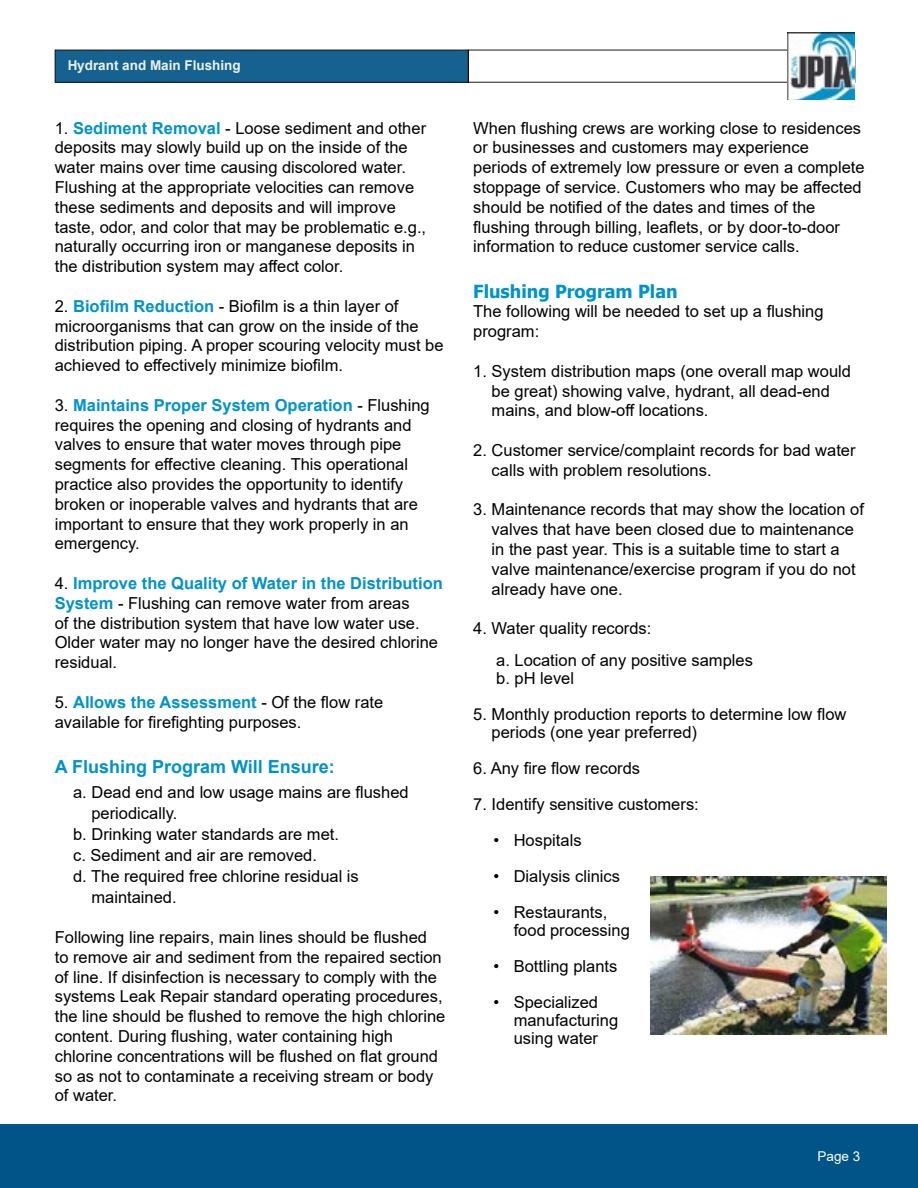
<style>
.page{position:relative;width:918px;height:1188px;background:#fff}
.page>*{position:absolute;margin:0;border:0;box-sizing:border-box;transform-origin:0 0}
.t1{font:700 18px "Arial";color:#0093c9}
.t2{font:700 18px "Tahoma";color:#0093c9}
.t3{font:16.5px/19.8px "Arial";color:#000}
.t4{font:700 13.5px "Arial";color:#fff}
.t5{font:13.5px "Arial";color:#fff}
.s1{font-weight:700;color:#0093c9}
</style>
<div class="page">
<div style="left:0;top:1124px;width:918px;height:64px;background:#005487"></div>
<div style="left:55px;top:50px;width:413px;height:32px;background:#156290"></div>
<div style="left:55px;top:50px;width:414px;height:33px;border:1px solid #000"></div>
<img style="left:788px;top:33px;width:67px;height:67px">
<img style="left:650px;top:877px;width:236px;height:157px">
<p class="t4" style="left:68px;top:55px;width:175px">Hydrant and Main Flushing</p>
<p class="t3" style="left:55px;top:118px;width:373px">1. <span class="s1">Sediment Removal</span> - Loose sediment and other deposits may slowly build up on the inside of the water mains over time causing discolored water.<br>Flushing at the appropriate velocities can remove these sediments and deposits and will improve taste, odor, and color that may be problematic e.g., naturally occurring iron or manganese deposits in the distribution system may affect color.</p>
<p class="t3" style="left:55px;top:296px;width:390px">2. <span class="s1">Biofilm Reduction</span> - Biofilm is a thin layer of microorganisms that can grow on the inside of the distribution piping. A proper scouring velocity must be achieved to effectively minimize biofilm.</p>
<p class="t3" style="left:55px;top:395px;width:377px">3. <span class="s1">Maintains Proper System Operation</span> - Flushing requires the opening and closing of hydrants and valves to ensure that water moves through pipe segments for effective cleaning. This operational practice also provides the opportunity to identify broken or inoperable valves and hydrants that are important to ensure that they work properly in an emergency.</p>
<p class="t3" style="left:55px;top:573px;width:390px">4. <span class="s1">Improve the Quality of Water in the Distribution System</span> - Flushing can remove water from areas<br>of the distribution system that have low water use.<br>Older water may no longer have the desired chlorine residual.</p>
<p class="t3" style="left:55px;top:692px;width:330px">5. <span class="s1">Allows the Assessment</span> - Of the flow rate available for firefighting purposes.</p>
<p class="t1" style="left:55px;top:754px;width:282px">A Flushing Program Will Ensure:</p>
<p class="t3" style="left:73px;top:783px;width:337px">a. Dead end and low usage mains are flushed</p>
<p class="t3" style="left:91px;top:804px;width:87px">periodically.</p>
<p class="t3" style="left:73px;top:825px;width:267px">b. Drinking water standards are met.</p>
<p class="t3" style="left:73px;top:846px;width:245px">c. Sediment and air are removed.</p>
<p class="t3" style="left:73px;top:867px;width:287px">d. The required free chlorine residual is</p>
<p class="t3" style="left:91px;top:888px;width:87px">maintained.</p>
<p class="t3" style="left:55px;top:927px;width:392px">Following line repairs, main lines should be flushed<br>to remove air and sediment from the repaired section of line. If disinfection is necessary to comply with the systems Leak Repair standard operating procedures, the line should be flushed to remove the high chlorine content. During flushing, water containing high chlorine concentrations will be flushed on flat ground so as not to contaminate a receiving stream or body of water.</p>
<p class="t3" style="left:473px;top:118px;width:393px">When flushing crews are working close to residences or businesses and customers may experience periods of extremely low pressure or even a complete stoppage of service. Customers who may be affected should be notified of the dates and times of the flushing through billing, leaflets, or by door-to-door information to reduce customer service calls.</p>
<p class="t2" style="left:473px;top:278px;width:206px">Flushing Program Plan</p>
<p class="t3" style="left:473px;top:302px;width:352px">The following will be needed to set up a flushing program:</p>
<p class="t3" style="left:492px;top:361px;width:361px;text-indent:-18px">1. System distribution maps (one overall map would be great) showing valve, hydrant, all dead-end mains, and blow-off locations.</p>
<p class="t3" style="left:492px;top:440px;width:366px;text-indent:-18px">2. Customer service/complaint records for bad water calls with problem resolutions.</p>
<p class="t3" style="left:492px;top:500px;width:374px;text-indent:-18px">3. Maintenance records that may show the location of valves that have been closed due to maintenance in the past year. This is a suitable time to start a valve maintenance/exercise program if you do not already have one.</p>
<p class="t3" style="left:496px;top:612px;width:258px;line-height:31.8px;text-indent:-23px">4. Water quality records:<br>a. Location of any positive samples</p>
<p class="t3" style="left:496px;top:668px;width:79px">b. pH level</p>
<p class="t3" style="left:492px;top:705px;width:356px;line-height:18px;text-indent:-18px">5. Monthly production reports to determine low flow periods (one year preferred)</p>
<p class="t3" style="left:473px;top:758px;width:168px">6. Any fire flow records</p>
<p class="t3" style="left:473px;top:794px;width:227px">7. Identify sensitive customers:</p>
<p class="t3" style="left:493px;top:830px;width:90px">• Hospitals</p>
<p class="t3" style="left:493px;top:866px;width:128px">• Dialysis clinics</p>
<p class="t3" style="left:514px;top:903px;width:118px;line-height:18px;text-indent:-20px">• Restaurants, food processing</p>
<p class="t3" style="left:493px;top:956px;width:125px">• Bottling plants</p>
<p class="t3" style="left:514px;top:993px;width:106px;line-height:18px;text-indent:-20px">• Specialized manufacturing using water</p>
<p class="t5" style="left:818px;top:1147px;width:44px">Page 3</p>
</div>
